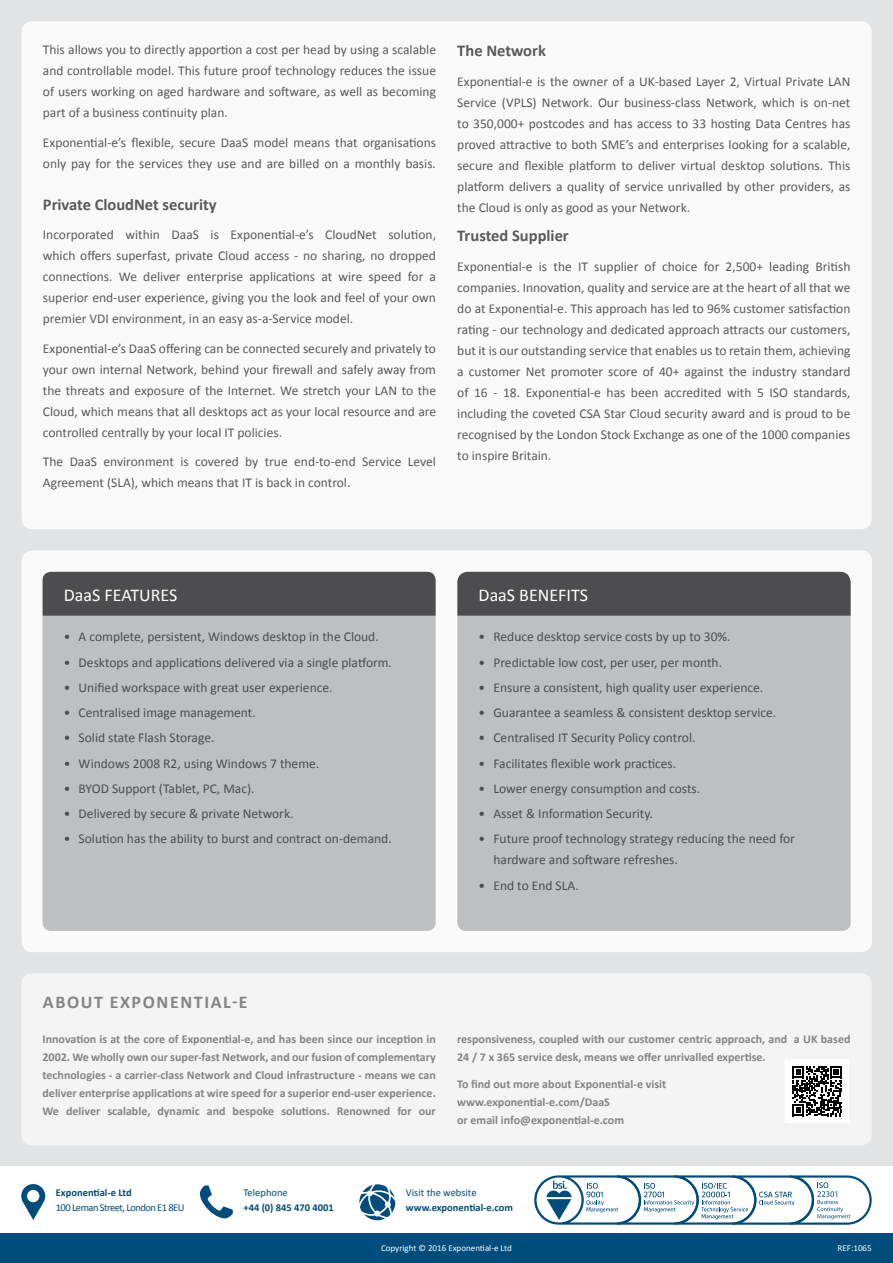
<style>
.page{position:relative;width:893px;height:1263px;background:#fff}
.page>*{position:absolute;margin:0;border:0;box-sizing:border-box;transform-origin:0 0}
.t1{font:18px "Calibri";color:#fff}
.t2{font:700 18px "Calibri";letter-spacing:.09em;color:#4d4d4f}
.t3{font:700 16.5px "Calibri";color:#434243}
.t4{font:13.5px/21px "Calibri";color:#434243;text-align:justify}
.t5{font:13.5px/21px "Calibri";color:#4d4d4f}
.t6{font:700 12px/18px "Calibri";color:#4d4d4f}
.t7{font:700 10.5px "Calibri";color:#004d7c}
.t8{font:10.5px "Calibri";letter-spacing:-.05em;color:#004d7c}
.t9{font:10.5px "Calibri";color:#004d7c}
.t10{font:9px "Calibri";color:#fff}
</style>
<div class="page">
<div style="left:0;top:0;width:893px;height:1180px;background:#e2e3e4"></div>
<div style="left:0;top:1166px;width:893px;height:97px;background:#fff"></div>
<svg style="left:21px;top:1184px;width:24px;height:36px"></svg>
<svg style="left:200px;top:1185px;width:33px;height:33px"></svg>
<svg style="left:359px;top:1184px;width:36px;height:36px"></svg>
<div style="left:0;top:1233px;width:893px;height:30px;background:#004d7c"></div>
<svg style="left:534px;top:1175px;width:338px;height:50px"></svg>
<div style="left:21px;top:973px;width:851px;height:172px;background:#f4f4f4;border-radius:11px"></div>
<div style="left:22px;top:550px;width:850px;height:402px;background:#fff;border-radius:11px"></div>
<div style="left:22px;top:21px;width:850px;height:508px;background:#fff;border-radius:11px"></div>
<div style="left:457px;top:616px;width:394px;height:315px;background:#bdbfc1"></div>
<div style="left:43px;top:616px;width:393px;height:315px;background:#bdbfc1"></div>
<div style="left:457px;top:572px;width:394px;height:44px;background:#4d4d4f"></div>
<div style="left:43px;top:572px;width:393px;height:44px;background:#4d4d4f"></div>
<div style="left:785px;top:1059px;width:64px;height:64px;background:#fff"></div>
<svg style="left:792px;top:1066px;width:50px;height:50px"></svg>
<p class="t4" style="left:43px;top:39px;width:395px">This allows you to directly apportion a cost per head by using a scalable and controllable model. This future proof technology reduces the issue of users working on aged hardware and software, as well as becoming part of a business continuity plan.</p>
<p class="t4" style="left:43px;top:132px;width:395px">Exponential-e’s flexible, secure DaaS model means that organisations only pay for the services they use and are billed on a monthly basis.</p>
<p class="t3" style="left:43px;top:194px;width:175px">Private CloudNet security</p>
<p class="t4" style="left:43px;top:224px;width:395px">Incorporated within DaaS is Exponential-e’s CloudNet solution, which offers superfast, private Cloud access - no sharing, no dropped connections. We deliver enterprise applications at wire speed for a superior end-user experience, giving you the look and feel of your own premier VDI environment, in an easy as-a-Service model.</p>
<p class="t4" style="left:43px;top:338px;width:395px">Exponential-e’s DaaS offering can be connected securely and privately to your own internal Network, behind your firewall and safely away from the threats and exposure of the Internet. We stretch your LAN to the Cloud, which means that all desktops act as your local resource and are controlled centrally by your local IT policies.</p>
<p class="t4" style="left:43px;top:451px;width:395px">The DaaS environment is covered by true end-to-end Service Level<br>Agreement (SLA), which means that IT is back in control.</p>
<p class="t3" style="left:457px;top:40px;width:90px">The Network</p>
<p class="t4" style="left:457px;top:71px;width:395px">Exponential-e is the owner of a UK-based Layer 2, Virtual Private LAN Service (VPLS) Network. Our business-class Network, which is on-net to 350,000+ postcodes and has access to 33 hosting Data Centres has proved attractive to both SME’s and enterprises looking for a scalable, secure and flexible platform to deliver virtual desktop solutions. This platform delivers a quality of service unrivalled by other providers, as the Cloud is only as good as your Network.</p>
<p class="t3" style="left:457px;top:225px;width:113px">Trusted Supplier</p>
<p class="t4" style="left:457px;top:256px;width:395px">Exponential-e is the IT supplier of choice for 2,500+ leading British companies. Innovation, quality and service are at the heart of all that we do at Exponential-e. This approach has led to 96% customer satisfaction rating - our technology and dedicated approach attracts our customers, but it is our outstanding service that enables us to retain them, achieving a customer Net promoter score of 40+ against the industry standard of 16 - 18. Exponential-e has been accredited with 5 ISO standards, including the coveted CSA Star Cloud security award and is proud to be recognised by the London Stock Exchange as one of the 1000 companies to inspire Britain.</p>
<h1 class="t1" style="left:64px;top:583px;width:115px">DaaS FEATURES</h1>
<h1 class="t1" style="left:479px;top:583px;width:111px">DaaS BENEFITS</h1>
<p class="t5" style="left:64px;top:626px;width:317px">• A complete, persistent, Windows desktop in the Cloud.</p>
<p class="t5" style="left:64px;top:652px;width:330px">• Desktops and applications delivered via a single platform.</p>
<p class="t5" style="left:64px;top:677px;width:270px">• Unified workspace with great user experience.</p>
<p class="t5" style="left:64px;top:702px;width:194px">• Centralised image management.</p>
<p class="t5" style="left:64px;top:727px;width:152px">• Solid state Flash Storage.</p>
<p class="t5" style="left:64px;top:753px;width:257px">• Windows 2008 R2, using Windows 7 theme.</p>
<p class="t5" style="left:64px;top:778px;width:192px">• BYOD Support (Tablet, PC, Mac).</p>
<p class="t5" style="left:64px;top:803px;width:231px">• Delivered by secure &amp; private Network.</p>
<p class="t5" style="left:64px;top:828px;width:329px">• Solution has the ability to burst and contract on-demand.</p>
<p class="t5" style="left:479px;top:626px;width:254px">• Reduce desktop service costs by up to 30%.</p>
<p class="t5" style="left:479px;top:652px;width:245px">• Predictable low cost, per user, per month.</p>
<p class="t5" style="left:479px;top:677px;width:286px">• Ensure a consistent, high quality user experience.</p>
<p class="t5" style="left:479px;top:702px;width:299px">• Guarantee a seamless &amp; consistent desktop service.</p>
<p class="t5" style="left:479px;top:727px;width:218px">• Centralised IT Security Policy control.</p>
<p class="t5" style="left:479px;top:753px;width:199px">• Facilitates flexible work practices.</p>
<p class="t5" style="left:479px;top:778px;width:223px">• Lower energy consumption and costs.</p>
<p class="t5" style="left:479px;top:803px;width:176px">• Asset &amp; Information Security.</p>
<p class="t5" style="left:493px;top:828px;width:303px;text-indent:-15px">• Future proof technology strategy reducing the need for hardware and software refreshes.</p>
<p class="t5" style="left:479px;top:875px;width:102px">• End to End SLA.</p>
<h1 class="t2" style="left:43px;top:991px;width:206px">ABOUT EXPONENTIAL-E</h1>
<p class="t6" style="left:43px;top:1030px;width:395px;text-align:justify">Innovation is at the core of Exponential-e, and has been since our inception in 2002. We wholly own our super-fast Network, and our fusion of complementary technologies - a carrier-class Network and Cloud infrastructure - means we can deliver enterprise applications at wire speed for a superior end-user experience.<br>We deliver scalable, dynamic and bespoke solutions. Renowned for our</p>
<p class="t6" style="left:457px;top:1030px;width:395px">responsiveness, coupled with our customer centric approach, and a UK based<br>24 / 7 x 365 service desk, means we offer unrivalled expertise.</p>
<p class="t6" style="left:457px;top:1075px;width:211px">To find out more about Exponential-e visit www.exponential-e.com/DaaS<br>or email info@exponential-e.com</p>
<p class="t7" style="left:56px;top:1186px;width:77px">Exponential-e Ltd</p>
<p class="t8" style="left:56px;top:1201px;width:130px">100 Leman Street, London E1 8EU</p>
<p class="t9" style="left:243px;top:1186px;width:46px">Telephone</p>
<p class="t7" style="left:243px;top:1201px;width:92px">+44 (0) 845 470 4001</p>
<p class="t9" style="left:406px;top:1186px;width:72px">Visit the website</p>
<p class="t7" style="left:406px;top:1201px;width:109px">www.exponential-e.com</p>
<p class="t10" style="left:381px;top:1242px;width:132px">Copyright © 2016 Exponential-e Ltd</p>
<p class="t10" style="left:838px;top:1242px;width:36px">REF:1065</p>
</div>
